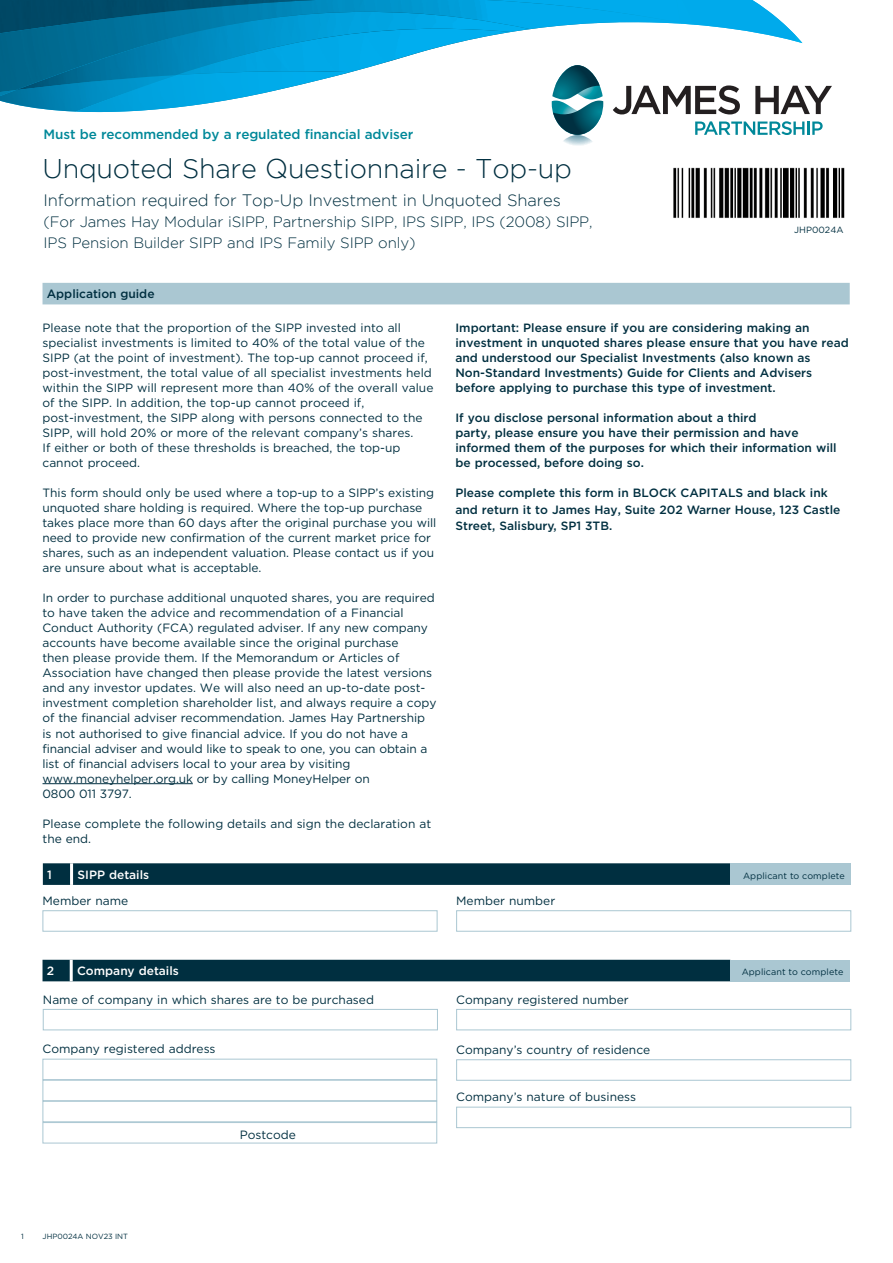
<style>
.page{position:relative;width:893px;height:1263px;background:#fff}
.page>*{position:absolute;margin:0;border:0;box-sizing:border-box;transform-origin:0 0}
.t1{font:300 27px "Gotham";letter-spacing:-.01em;color:#002f40}
.t2{font:300 16.5px "Gotham";letter-spacing:-.01em;color:#002f40}
.t3{font:300 15px/21px "Gotham";letter-spacing:-.01em;color:#002f40}
.t4{font:500 13.5px "Gotham";letter-spacing:-.01em;color:#089}
.t5{font:12px/15px "Gotham";letter-spacing:-.005em;color:#002f40}
.t6{font:500 12px/15px "Gotham";color:#002f40}
.t7{font:500 12px "Gotham";color:#fff}
.t8{font:9px "Gotham";letter-spacing:.01em;color:#002f40}
.t9{font:7.5px "Gotham";color:#002f40}
</style>
<div class="page">
<img style="left:0;top:92px;width:76px;height:20px">
<img style="left:76px;top:92px;width:192px;height:20px">
<img style="left:0;top:33px;width:277px;height:59px">
<img style="left:16px;top:33px;width:278px;height:57px">
<img style="left:177px;top:33px;width:117px;height:42px">
<img style="left:693px;top:0;width:89px;height:22px">
<img style="left:680px;top:0;width:13px;height:22px">
<img style="left:0;top:0;width:680px;height:33px">
<hr style="left:43px;top:783px;width:150px;height:1px;background:#002f40">
<div style="left:43px;top:283px;width:807px;height:21px;background:#aac7d2"></div>
<div style="left:43px;top:960px;width:687px;height:21px;background:#002f40"></div>
<div style="left:730px;top:960px;width:119px;height:21px;background:#aac7d2"></div>
<hr style="left:70px;top:960px;width:3px;height:21px;background:#fff">
<svg style="left:43px;top:863px;width:688px;height:22px;background:#043243"></svg>
<div style="left:731px;top:863px;width:120px;height:22px;background:#aac7d2"></div>
<hr style="left:70px;top:863px;width:3px;height:22px;background:#fff">
<svg style="left:294px;top:22px;width:538px;height:124px"></svg>
<div style="left:43px;top:910px;width:394px;height:21px;background:#fff;border:1px solid #aac7d2"></div>
<div style="left:43px;top:1009px;width:395px;height:21px;background:#fff;border:1px solid #aac7d2"></div>
<div style="left:456px;top:1009px;width:395px;height:21px;background:#fff;border:1px solid #aac7d2"></div>
<div style="left:456px;top:1059px;width:395px;height:21px;background:#fff;border:1px solid #aac7d2"></div>
<div style="left:456px;top:1107px;width:395px;height:21px;background:#fff;border:1px solid #aac7d2"></div>
<div style="left:456px;top:910px;width:395px;height:21px;background:#fff;border:1px solid #aac7d2"></div>
<div style="left:43px;top:1059px;width:394px;height:21px;background:#fff;border:1px solid #aac7d2"></div>
<div style="left:43px;top:1080px;width:394px;height:21px;background:#fff;border:1px solid #aac7d2"></div>
<div style="left:43px;top:1101px;width:394px;height:21px;background:#fff;border:1px solid #aac7d2"></div>
<div style="left:43px;top:1122px;width:394px;height:21px;background:#fff;border:1px solid #aac7d2"></div>
<img style="left:673px;top:167px;width:172px;height:51px">
<p class="t4" style="left:44px;top:126px;width:371px">Must be recommended by a regulated financial adviser</p>
<h1 class="t1" style="left:43px;top:154px;width:531px">Unquoted Share Questionnaire - Top-up</h1>
<h2 class="t2" style="left:44px;top:191px;width:519px">Information required for Top-Up Investment in Unquoted Shares</h2>
<p class="t3" style="left:44px;top:211px;width:550px">(For James Hay Modular iSIPP, Partnership SIPP, IPS SIPP, IPS (2008) SIPP,<br>IPS Pension Builder SIPP and IPS Family SIPP only)</p>
<p class="t6" style="left:47px;top:287px;width:109px">Application guide</p>
<p class="t8" style="left:794px;top:224px;width:51px">JHP0024A</p>
<p class="t5" style="left:43px;top:320px;width:392px">Please note that the proportion of the SIPP invested into all specialist investments is limited to 40% of the total value of the SIPP (at the point of investment). The top-up cannot proceed if, post-investment, the total value of all specialist investments held within the SIPP will represent more than 40% of the overall value of the SIPP. In addition, the top-up cannot proceed if, post-investment, the SIPP along with persons connected to the SIPP, will hold 20% or more of the relevant company’s shares.<br>If either or both of these thresholds is breached, the top-up cannot proceed.</p>
<p class="t5" style="left:43px;top:485px;width:395px">This form should only be used where a top-up to a SIPP’s existing unquoted share holding is required. Where the top-up purchase takes place more than 60 days after the original purchase you will need to provide new confirmation of the current market price for shares, such as an independent valuation. Please contact us if you are unsure about what is acceptable.</p>
<p class="t5" style="left:43px;top:590px;width:395px">In order to purchase additional unquoted shares, you are required to have taken the advice and recommendation of a Financial Conduct Authority (FCA) regulated adviser. If any new company accounts have become available since the original purchase<br>then please provide them. If the Memorandum or Articles of Association have changed then please provide the latest versions and any investor updates. We will also need an up-to-date post&shy;investment completion shareholder list, and always require a copy of the financial adviser recommendation. James Hay Partnership is not authorised to give financial advice. If you do not have a financial adviser and would like to speak to one, you can obtain a list of financial advisers local to your area by visiting www.moneyhelper.org.uk or by calling MoneyHelper on<br>0800 011 3797.</p>
<p class="t5" style="left:43px;top:815px;width:390px">Please complete the following details and sign the declaration at the end.</p>
<p class="t6" style="left:455px;top:321px;width:395px">Important: Please ensure if you are considering making an investment in unquoted shares please ensure that you have read and understood our Specialist Investments (also known as Non-Standard Investments) Guide for Clients and Advisers before applying to purchase this type of investment.</p>
<p class="t6" style="left:455px;top:411px;width:383px">If you disclose personal information about a third<br>party, please ensure you have their permission and have informed them of the purposes for which their information will be processed, before doing so.</p>
<p class="t6" style="left:455px;top:485px;width:386px;line-height:16.5px">Please complete this form in BLOCK CAPITALS and black ink and return it to James Hay, Suite 202 Warner House, 123 Castle<br>Street, Salisbury, SP1 3TB.</p>
<p class="t7" style="left:47px;top:867px;width:6px">1</p>
<p class="t7" style="left:78px;top:867px;width:73px">SIPP details</p>
<p class="t8" style="left:743px;top:870px;width:103px">Applicant to complete</p>
<p class="t5" style="left:43px;top:893px;width:87px">Member name</p>
<p class="t5" style="left:456px;top:893px;width:100px">Member number</p>
<p class="t7" style="left:47px;top:963px;width:9px">2</p>
<p class="t7" style="left:77px;top:963px;width:103px">Company details</p>
<p class="t8" style="left:742px;top:966px;width:103px">Applicant to complete</p>
<p class="t5" style="left:43px;top:992px;width:333px">Name of company in which shares are to be purchased</p>
<p class="t5" style="left:456px;top:992px;width:174px">Company registered number</p>
<p class="t5" style="left:456px;top:1042px;width:196px">Company’s country of residence</p>
<p class="t5" style="left:456px;top:1089px;width:181px">Company’s nature of business</p>
<p class="t5" style="left:43px;top:1041px;width:175px">Company registered address</p>
<p class="t9" style="left:21px;top:1232px;width:4px">1</p>
<p class="t9" style="left:43px;top:1232px;width:87px">JHP0024A NOV23 INT</p>
<p class="t5" style="left:240px;top:1127px;width:58px">Postcode</p>
</div>
